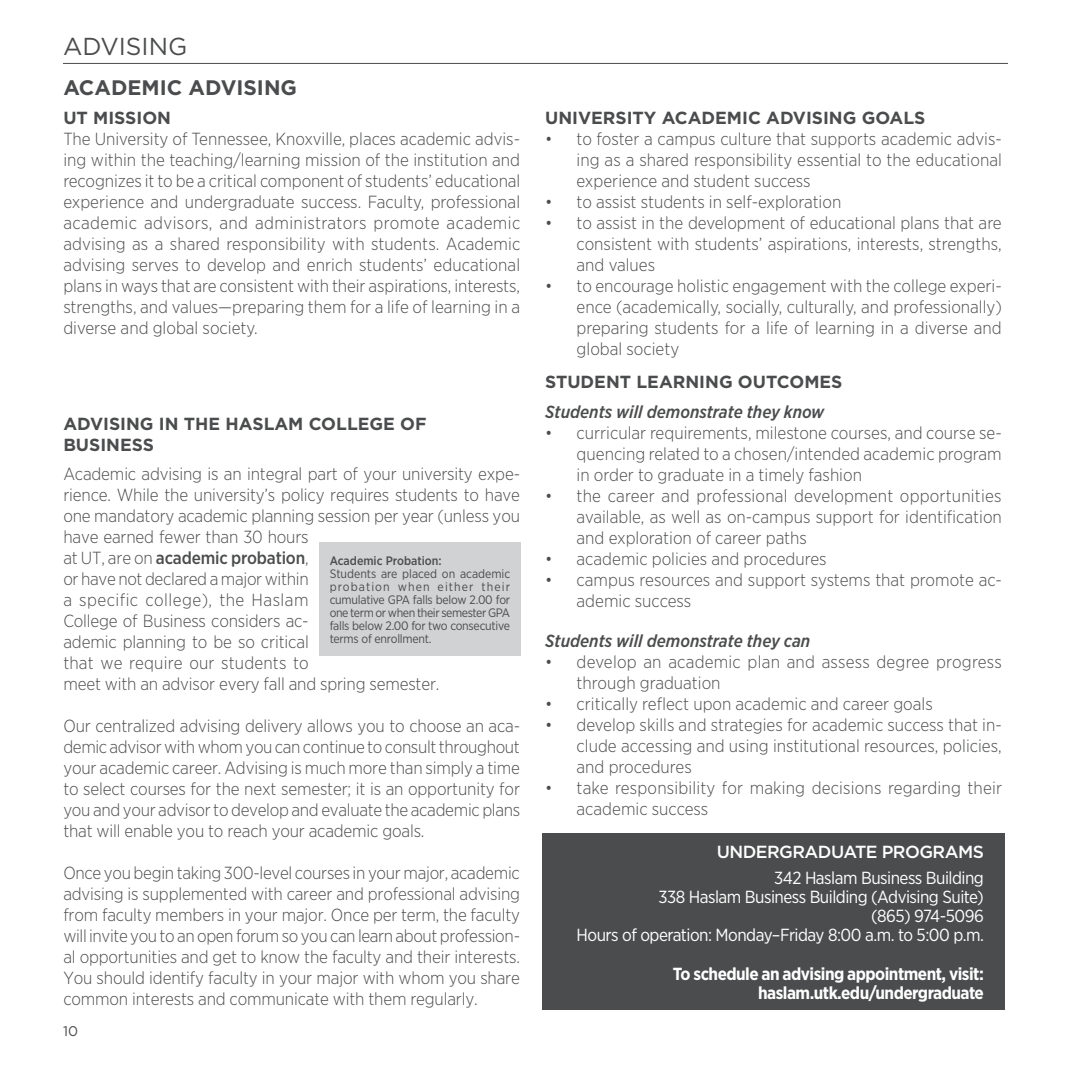
<style>
.page{position:relative;width:1071px;height:1071px;background:#fff}
.page>*{position:absolute;margin:0;border:0;box-sizing:border-box;transform-origin:0 0}
.t1{font:24.5px "Gotham";color:#4b4c4d}
.ChapterHeadings3{font:700 21px "Gotham";color:#4b4c4d}
.Body_text{font:300 17.5px/21px "Gotham Narrow";color:#4b4c4d;text-align:justify}
.t2{font:17.5px "Gotham Narrow";letter-spacing:-.03em;color:#fff}
.ChapterHeadings3-2{font:700 17.5px/21px "Gotham";color:#4b4c4d}
.t3{font:700 17.5px "Gotham Narrow";letter-spacing:-.03em;color:#fff}
.Body_text-2{font:italic 500 17.5px "Gotham Narrow";color:#4b4c4d}
.Sidebars{font:500 17.5px "Gotham";letter-spacing:-.03em;color:#fff}
.Body_text-3{font:700 17.5px "Gotham";color:#4b4c4d}
.t4{font:14px "Gotham";color:#4b4c4d}
.Sidebars-2{font:12.25px/13.1px "Gotham Narrow";letter-spacing:-.02em;color:#4b4c4d;text-align:justify}
.Sidebar_titles{font:500 12.25px "Gotham Narrow";color:#4b4c4d}
.s1{font-weight:500}
</style>
<div class="page">
<hr style="left:63px;top:63px;width:945px;height:1px;background:#4b4c4d">
<div style="left:319px;top:542px;width:202px;height:114px;background:#d1d2d4"></div>
<div style="left:542px;top:833px;width:463px;height:177px;background:#4b4c4d"></div>
<p class="t1" style="left:63px;top:31px;width:126px">ADVISING</p>
<p class="ChapterHeadings3" style="left:63px;top:73px;width:235px">ACADEMIC ADVISING</p>
<p class="Body_text-3" style="left:63px;top:106px;width:109px">UT MISSION</p>
<p class="Body_text" style="left:63px;top:128px;width:459px">The University of Tennessee, Knoxville, places academic advis&shy;ing within the teaching/learning mission of the institution and recognizes it to be a critical component of students’ educational experience and undergraduate success. Faculty, professional academic advisors, and administrators promote academic advising as a shared responsibility with students. Academic advising serves to develop and enrich students’ educational plans in ways that are consistent with their aspirations, interests, strengths, and values—preparing them for a life of learning in a diverse and global society.</p>
<p class="ChapterHeadings3-2" style="left:63px;top:413px;width:365px">ADVISING IN THE HASLAM COLLEGE OF<br>BUSINESS</p>
<p class="Body_text" style="left:63px;top:463px;width:458px;text-align:left">Academic advising is an integral part of your university expe&shy;rience. While the university’s policy requires students to have one mandatory academic planning session per year (unless you have earned fewer than 30 hours<br>at UT, are on <span class="s1">academic probation</span>,<br>or have not declared a major within<br>a specific college), the Haslam<br>College of Business considers ac-<br>ademic planning to be so critical<br>that we require our students to<br>meet with an advisor every fall and spring semester.</p>
<p class="Body_text" style="left:63px;top:715px;width:459px">Our centralized advising delivery allows you to choose an aca&shy;demic advisor with whom you can continue to consult throughout your academic career. Advising is much more than simply a time to select courses for the next semester; it is an opportunity for you and your advisor to develop and evaluate the academic plans that will enable you to reach your academic goals.</p>
<p class="Body_text" style="left:63px;top:862px;width:458px">Once you begin taking 300-level courses in your major, academic advising is supplemented with career and professional advising from faculty members in your major. Once per term, the faculty will invite you to an open forum so you can learn about profession&shy;al opportunities and get to know the faculty and their interests.<br>You should identify faculty in your major with whom you share common interests and communicate with them regularly.</p>
<p class="Sidebar_titles" style="left:330px;top:553px;width:113px">Academic Probation:</p>
<p class="Sidebars-2" style="left:330px;top:567px;width:182px">Students are placed on academic probation when either their cumulative GPA falls below 2.00 for one term or when their semester GPA falls below 2.00 for two consecutive terms of enrollment.</p>
<p class="t4" style="left:63px;top:1022px;width:17px">10</p>
<p class="ChapterHeadings3-2" style="left:545px;top:107px;width:382px">UNIVERSITY ACADEMIC ADVISING GOALS</p>
<p class="Body_text" style="left:577px;top:128px;width:427px;text-indent:-32px">• to foster a campus culture that supports academic advis&shy;ing as a shared responsibility essential to the educational experience and student success</p>
<p class="Body_text" style="left:545px;top:191px;width:298px">• to assist students in self-exploration</p>
<p class="Body_text" style="left:577px;top:212px;width:427px;text-indent:-32px">• to assist in the development of educational plans that are consistent with students’ aspirations, interests, strengths, and values</p>
<p class="Body_text" style="left:577px;top:275px;width:427px;text-indent:-32px">• to encourage holistic engagement with the college experi&shy;ence (academically, socially, culturally, and professionally) preparing students for a life of learning in a diverse and global society</p>
<p class="ChapterHeadings3-2" style="left:545px;top:371px;width:299px">STUDENT LEARNING OUTCOMES</p>
<p class="Body_text-2" style="left:545px;top:400px;width:281px">Students will demonstrate they know</p>
<p class="Body_text" style="left:577px;top:422px;width:427px;text-indent:-32px">• curricular requirements, milestone courses, and course se&shy;quencing related to a chosen/intended academic program in order to graduate in a timely fashion</p>
<p class="Body_text" style="left:577px;top:485px;width:427px;text-indent:-32px">• the career and professional development opportunities available, as well as on-campus support for identification and exploration of career paths</p>
<p class="Body_text" style="left:545px;top:548px;width:283px">• academic policies and procedures</p>
<p class="Body_text" style="left:577px;top:569px;width:427px;text-indent:-32px">• campus resources and support systems that promote ac&shy;ademic success</p>
<p class="Body_text-2" style="left:545px;top:629px;width:267px">Students will demonstrate they can</p>
<p class="Body_text" style="left:577px;top:651px;width:427px;text-indent:-32px">• develop an academic plan and assess degree progress through graduation</p>
<p class="Body_text" style="left:545px;top:693px;width:389px">• critically reflect upon academic and career goals</p>
<p class="Body_text" style="left:577px;top:714px;width:427px;text-indent:-32px">• develop skills and strategies for academic success that in&shy;clude accessing and using institutional resources, policies, and procedures</p>
<p class="Body_text" style="left:577px;top:777px;width:427px;text-indent:-32px">• take responsibility for making decisions regarding their academic success</p>
<p class="Sidebars" style="left:717px;top:841px;width:269px">UNDERGRADUATE PROGRAMS</p>
<p class="t2" style="left:774px;top:867px;width:211px">342 Haslam Business Building</p>
<p class="t2" style="left:659px;top:886px;width:327px">338 Haslam Business Building (Advising Suite)</p>
<p class="t2" style="left:871px;top:905px;width:114px">(865) 974-5096</p>
<p class="t2" style="left:577px;top:924px;width:409px">Hours of operation: Monday–Friday 8:00 a.m. to 5:00 p.m.</p>
<p class="t3" style="left:673px;top:963px;width:313px">To schedule an advising appointment, visit:</p>
<p class="t3" style="left:758px;top:982px;width:227px">haslam.utk.edu/undergraduate</p>
</div>
